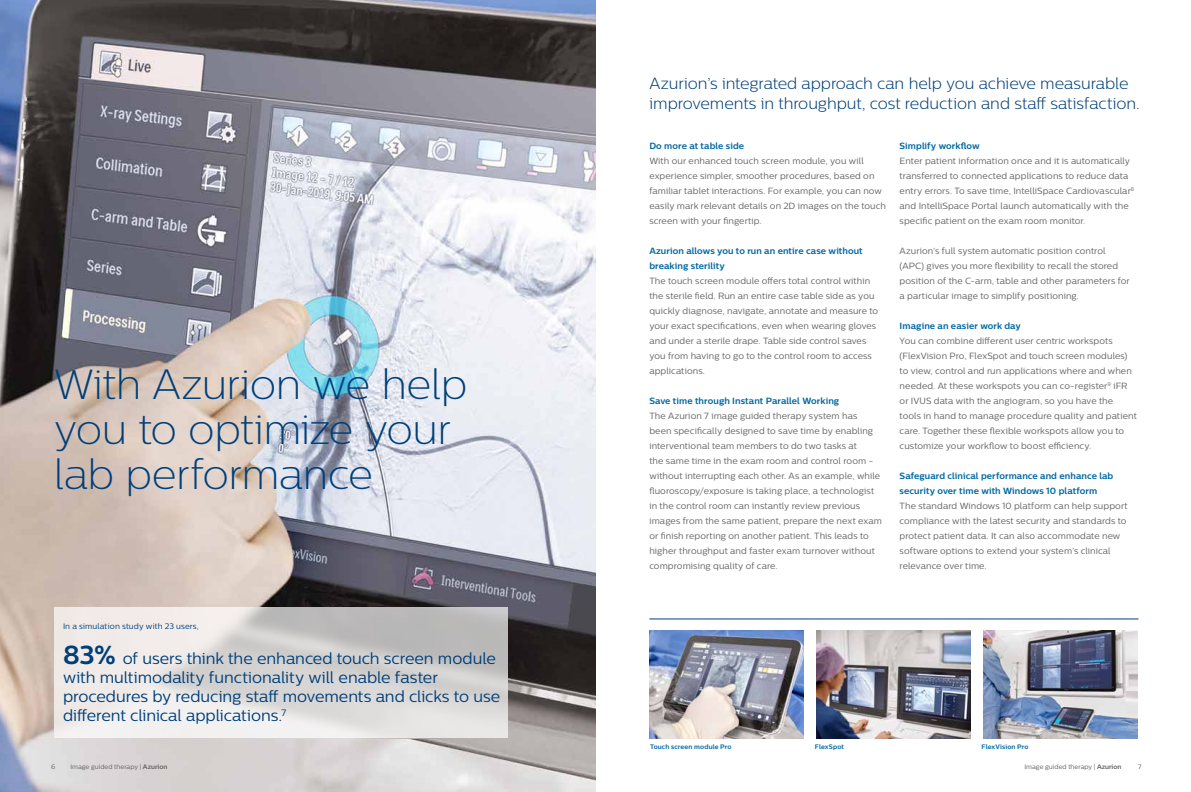
<style>
.page{position:relative;width:1191px;height:792px;background:#fff}
.page>*{position:absolute;margin:0;border:0;box-sizing:border-box;transform-origin:0 0}
.t1{font:42px/45px "Centrale Sans X Light";letter-spacing:-.015em;color:#003f79}
.t2{font:16px/19.2px "Centrale Sans";letter-spacing:-.005em;color:#003f79}
.t3{font:300 16px/20px "Centrale Sans";letter-spacing:-.005em;color:#003f79}
.t4{font:9px/15px "Centrale Sans";letter-spacing:.01em;color:#646363}
.t5{font:700 9px/15px "Centrale Sans";letter-spacing:.01em;color:#0067a2}
.t6{font:8px "Centrale Sans";letter-spacing:.015em;color:#003f79}
.t7{font:6.5px "Centrale Sans";color:#646363}
.t8{font:700 6.5px "Centrale Sans";letter-spacing:.015em;color:#0067a2}
.s1{font-weight:700;font-size:26px}
.s2{font-weight:700}
</style>
<div class="page">
<img style="left:0;top:0;width:595px;height:792px">
<svg style="left:54px;top:607px;width:453px;height:131px;background:#dcdad9"></svg>
<hr style="left:649px;top:619px;width:489px;height:1px;background:#003f79">
<img style="left:649px;top:631px;width:154px;height:107px">
<img style="left:816px;top:631px;width:154px;height:107px">
<img style="left:983px;top:631px;width:154px;height:107px">
<h1 class="t1" style="left:54px;top:361px;width:415px">With Azurion we help you to optimize your lab performance</h1>
<p class="t6" style="left:63px;top:621px;width:137px">In a simulation study with 23 users,</p>
<h2 class="t2" style="left:63px;top:648px;width:439px"><span class="s1">83%</span> of users think the enhanced touch screen module with multimodality functionality will enable faster procedures by reducing staff movements and clicks to use different clinical applications.<sup>7</sup></h2>
<h2 class="t3" style="left:649px;top:73px;width:492px">Azurion’s integrated approach can help you achieve measurable improvements in throughput, cost reduction and staff satisfaction.</h2>
<p class="t5" style="left:649px;top:138px;width:96px">Do more at table side</p>
<p class="t4" style="left:649px;top:153px;width:238px">With our enhanced touch screen module, you will experience simpler, smoother procedures, based on familiar tablet interactions. For example, you can now easily mark relevant details on 2D images on the touch screen with your fingertip.</p>
<p class="t5" style="left:649px;top:243px;width:215px">Azurion allows you to run an entire case without breaking sterility</p>
<p class="t4" style="left:649px;top:273px;width:230px">The touch screen module offers total control within the sterile field. Run an entire case table side as you quickly diagnose, navigate, annotate and measure to your exact specifications, even when wearing gloves and under a sterile drape. Table side control saves you from having to go to the control room to access applications.</p>
<p class="t5" style="left:649px;top:393px;width:191px">Save time through Instant Parallel Working</p>
<p class="t4" style="left:649px;top:408px;width:234px">The Azurion 7 image guided therapy system has been specifically designed to save time by enabling interventional team members to do two tasks at<br>the same time in the exam room and control room - without interrupting each other. As an example, while fluoroscopy/exposure is taking place, a technologist in the control room can instantly review previous images from the same patient, prepare the next exam or finish reporting on another patient. This leads to higher throughput and faster exam turnover without compromising quality of care.</p>
<p class="t5" style="left:899px;top:138px;width:82px">Simplify workflow</p>
<p class="t4" style="left:899px;top:153px;width:236px">Enter patient information once and it is automatically transferred to connected applications to reduce data entry errors. To save time, IntelliSpace Cardiovascular<sup>8 </sup>and IntelliSpace Portal launch automatically with the specific patient on the exam room monitor.</p>
<p class="t4" style="left:899px;top:243px;width:232px">Azurion’s full system automatic position control (APC) gives you more flexibility to recall the stored position of the C-arm, table and other parameters for a particular image to simplify positioning.</p>
<p class="t5" style="left:899px;top:318px;width:123px">Imagine an easier work day</p>
<p class="t4" style="left:899px;top:333px;width:239px">You can combine different user centric workspots (FlexVision Pro, FlexSpot and touch screen modules) to view, control and run applications where and when needed. At these workspots you can co-register<sup>9</sup> iFR or IVUS data with the angiogram, so you have the tools in hand to manage procedure quality and patient care. Together these flexible workspots allow you to customize your workflow to boost efficiency.</p>
<p class="t5" style="left:899px;top:468px;width:215px">Safeguard clinical performance and enhance lab security over time with Windows 10 platform</p>
<p class="t4" style="left:899px;top:498px;width:229px">The standard Windows 10 platform can help support compliance with the latest security and standards to protect patient data. It can also accommodate new software options to extend your system’s clinical relevance over time.</p>
<p class="t8" style="left:650px;top:743px;width:83px">Touch screen module Pro</p>
<p class="t8" style="left:815px;top:743px;width:31px">FlexSpot</p>
<p class="t8" style="left:981px;top:743px;width:48px">FlexVision Pro</p>
<p class="t7" style="left:51px;top:763px;width:6px">6</p>
<p class="t7" style="left:70px;top:763px;width:99px">Image guided therapy | <span class="s2">Azurion</span></p>
<p class="t7" style="left:1024px;top:763px;width:99px">Image guided therapy | <span class="s2">Azurion</span></p>
<p class="t7" style="left:1138px;top:763px;width:5px">7</p>
</div>
